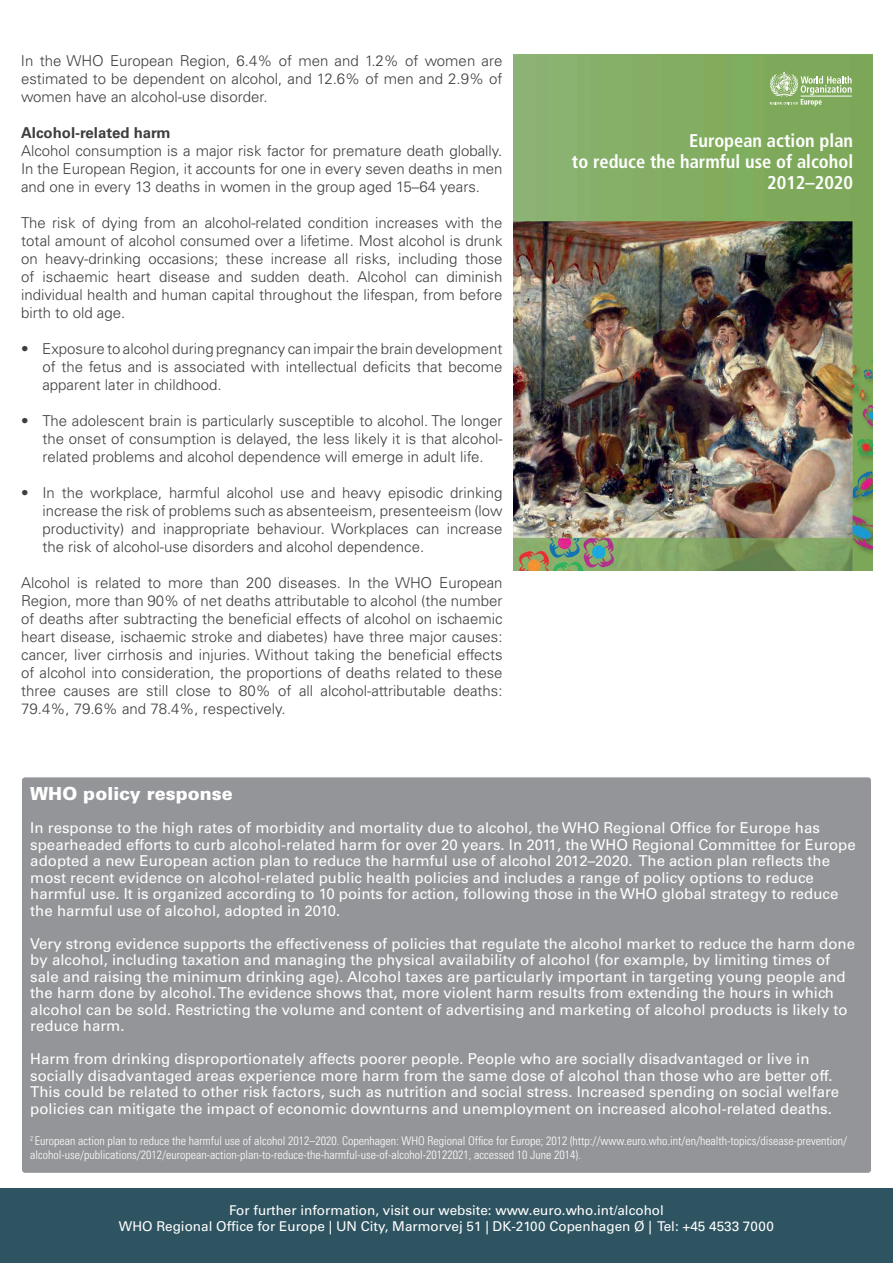
<style>
.page{position:relative;width:893px;height:1263px;background:#fff}
.page>*{position:absolute;margin:0;border:0;box-sizing:border-box;transform-origin:0 0}
.t1{font:700 condensed 18.45px/20.9px "Frutiger";color:#fff;text-align:right}
.t2{font:900 18px "Univers";color:#fff}
.t3{font:300 15px/18px "Univers";color:#3e3e3f;text-align:justify}
.t4{font:15px/16.5px "Univers";color:#fff}
.t5{font:700 15px "Univers";color:#3e3e3f}
.t6{font:13.5px/16.2px "Univers";color:#fff;text-align:center}
.t7{font:300 condensed 12px/14.4px "Univers";color:#fff}
</style>
<div class="page">
<div style="left:0;top:1188px;width:893px;height:75px;background:#2f5461"></div>
<div style="left:21px;top:777px;width:851px;height:396px;background:#939598;border-radius:4px"></div>
<img style="left:514px;top:54px;width:358px;height:517px">
<svg style="left:770px;top:72px;width:82px;height:34px;background:#9fbe83"></svg>
<p class="t3" style="left:21px;top:52px;width:483px">In the WHO European Region, 6.4% of men and 1.2% of women are estimated to be dependent on alcohol, and 12.6% of men and 2.9% of women have an alcohol-use disorder.</p>
<p class="t5" style="left:21px;top:124px;width:151px">Alcohol-related harm</p>
<p class="t3" style="left:21px;top:142px;width:483px">Alcohol consumption is a major risk factor for premature death globally.<br>In the European Region, it accounts for one in every seven deaths in men and one in every 13 deaths in women in the group aged 15–64 years.</p>
<p class="t3" style="left:21px;top:214px;width:483px">The risk of dying from an alcohol-related condition increases with the total amount of alcohol consumed over a lifetime. Most alcohol is drunk on heavy-drinking occasions; these increase all risks, including those of ischaemic heart disease and sudden death. Alcohol can diminish individual health and human capital throughout the lifespan, from before birth to old age.</p>
<p class="t3" style="left:42px;top:340px;width:462px;text-indent:-21px">• Exposure to alcohol during pregnancy can impair the brain development of the fetus and is associated with intellectual deficits that become apparent later in childhood.</p>
<p class="t3" style="left:42px;top:412px;width:462px;text-indent:-21px">• The adolescent brain is particularly susceptible to alcohol. The longer the onset of consumption is delayed, the less likely it is that alcohol&shy;related problems and alcohol dependence will emerge in adult life.</p>
<p class="t3" style="left:42px;top:484px;width:462px;text-indent:-21px">• In the workplace, harmful alcohol use and heavy episodic drinking increase the risk of problems such as absenteeism, presenteeism (low productivity) and inappropriate behaviour. Workplaces can increase the risk of alcohol-use disorders and alcohol dependence.</p>
<p class="t3" style="left:21px;top:574px;width:483px">Alcohol is related to more than 200 diseases. In the WHO European Region, more than 90% of net deaths attributable to alcohol (the number of deaths after subtracting the beneficial effects of alcohol on ischaemic heart disease, ischaemic stroke and diabetes) have three major causes: cancer, liver cirrhosis and injuries. Without taking the beneficial effects of alcohol into consideration, the proportions of deaths related to these three causes are still close to 80% of all alcohol-attributable deaths:<br>79.4%, 79.6% and 78.4%, respectively.</p>
<p class="t1" style="left:572px;top:131px;width:283px">European action plan<br>to reduce the harmful use of alcohol<br>2012–2020</p>
<p class="t2" style="left:30px;top:782px;width:204px">WHO policy response</p>
<p class="t4" style="left:30px;top:820px;width:827px">In response to the high rates of morbidity and mortality due to alcohol, the WHO Regional Office for Europe has spearheaded efforts to curb alcohol-related harm for over 20 years. In 2011, the WHO Regional Committee for Europe adopted a new European action plan to reduce the harmful use of alcohol 2012–2020. The action plan reflects the most recent evidence on alcohol-related public health policies and includes a range of policy options to reduce harmful use. It is organized according to 10 points for action, following those in the WHO global strategy to reduce the harmful use of alcohol, adopted in 2010.</p>
<p class="t4" style="left:30px;top:935px;width:826px">Very strong evidence supports the effectiveness of policies that regulate the alcohol market to reduce the harm done by alcohol, including taxation and managing the physical availability of alcohol (for example, by limiting times of sale and raising the minimum drinking age). Alcohol taxes are particularly important in targeting young people and the harm done by alcohol. The evidence shows that, more violent harm results from extending the hours in which alcohol can be sold. Restricting the volume and content of advertising and marketing of alcohol products is likely to reduce harm.</p>
<p class="t4" style="left:30px;top:1051px;width:810px">Harm from drinking disproportionately affects poorer people. People who are socially disadvantaged or live in socially disadvantaged areas experience more harm from the same dose of alcohol than those who are better off.<br>This could be related to other risk factors, such as nutrition and social stress. Increased spending on social welfare policies can mitigate the impact of economic downturns and unemployment on increased alcohol-related deaths.</p>
<p class="t7" style="left:30px;top:1133px;width:818px"><sup>2</sup> European action plan to reduce the harmful use of alcohol 2012–2020. Copenhagen: WHO Regional Office for Europe; 2012 (http://www.euro.who.int/en/health-topics/disease-prevention/ alcohol-use/publications/2012/european-action-plan-to-reduce-the-harmful-use-of-alcohol-20122021, accessed 10 June 2014).</p>
<p class="t6" style="left:119px;top:1202px;width:657px">For further information, visit our website: www.euro.who.int/alcohol<br>WHO Regional Office for Europe | UN City, Marmorvej 51 | DK-2100 Copenhagen Ø | Tel: +45 4533 7000</p>
</div>
